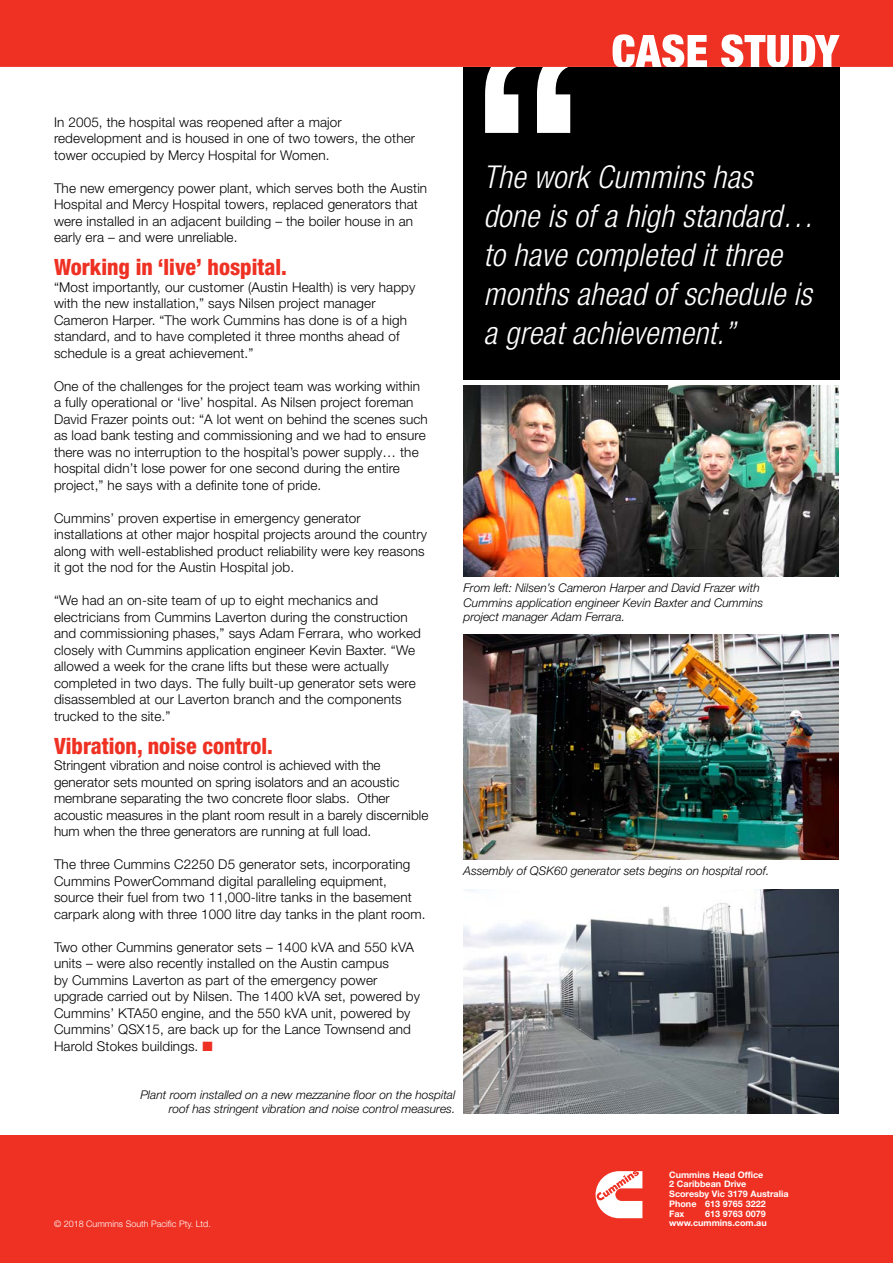
<style>
.page{position:relative;width:893px;height:1263px;background:#fff}
.page>*{position:absolute;margin:0;border:0;box-sizing:border-box;transform-origin:0 0}
.t1{font:italic 300 condensed 31.5px/39px "Helvetica Neue LT Std";letter-spacing:.01em;color:#fff}
.t2{font:800 condensed 22.5px "Helvetica Neue LT Std";color:#ee3123}
.t3{font:300 13.5px/16.5px "Helvetica Neue LT Std";letter-spacing:.01em;color:#000}
.t4{font:italic 300 12px/14.4px "Helvetica Neue LT Std";color:#000}
.t5{font:700 9px/9.8px "Helvetica Neue LT Std";color:#fff}
.t6{font:300 9px "Helvetica Neue LT Std";color:#fff}
.s1{color:#ee3123}
</style>
<div class="page">
<div style="left:463px;top:67px;width:377px;height:313px;background:#000"></div>
<svg style="left:485px;top:67px;width:85px;height:66px"></svg>
<svg style="left:0;top:0;width:893px;height:67px;background:#ef3f32"></svg>
<div style="left:0;top:1135px;width:893px;height:128px;background:#ee3123"></div>
<svg style="left:596px;top:1171px;width:46px;height:47px"></svg>
<img style="left:463px;top:385px;width:376px;height:192px">
<img style="left:463px;top:634px;width:376px;height:225px">
<img style="left:463px;top:889px;width:376px;height:225px">
<p class="t3" style="left:54px;top:113px;width:363px">In 2005, the hospital was reopened after a major redevelopment and is housed in one of two towers, the other tower occupied by Mercy Hospital for Women.</p>
<p class="t3" style="left:54px;top:179px;width:375px">The new emergency power plant, which serves both the Austin Hospital and Mercy Hospital towers, replaced generators that were installed in an adjacent building – the boiler house in an early era – and were unreliable.</p>
<h2 class="t2" style="left:54px;top:253px;width:234px">Working in ‘live’ hospital.</h2>
<p class="t3" style="left:54px;top:278px;width:363px">“Most importantly, our customer (Austin Health) is very happy with the new installation,” says Nilsen project manager Cameron Harper. “The work Cummins has done is of a high standard, and to have completed it three months ahead of schedule is a great achievement.”</p>
<p class="t3" style="left:54px;top:377px;width:375px">One of the challenges for the project team was working within a fully operational or ‘live’ hospital. As Nilsen project foreman David Frazer points out: “A lot went on behind the scenes such as load bank testing and commissioning and we had to ensure there was no interruption to the hospital’s power supply… the hospital didn’t lose power for one second during the entire project,” he says with a definite tone of pride.</p>
<p class="t3" style="left:54px;top:509px;width:374px">Cummins’ proven expertise in emergency generator installations at other major hospital projects around the country along with well-established product reliability were key reasons it got the nod for the Austin Hospital job.</p>
<p class="t3" style="left:54px;top:592px;width:368px">“We had an on-site team of up to eight mechanics and electricians from Cummins Laverton during the construction and commissioning phases,” says Adam Ferrara, who worked closely with Cummins application engineer Kevin Baxter. “We allowed a week for the crane lifts but these were actually completed in two days. The fully built-up generator sets were disassembled at our Laverton branch and the components trucked to the site.”</p>
<h2 class="t2" style="left:54px;top:732px;width:220px">Vibration, noise control.</h2>
<p class="t3" style="left:54px;top:757px;width:376px">Stringent vibration and noise control is achieved with the generator sets mounted on spring isolators and an acoustic membrane separating the two concrete floor slabs. Other acoustic measures in the plant room result in a barely discernible hum when the three generators are running at full load.</p>
<p class="t3" style="left:54px;top:856px;width:373px">The three Cummins C2250 D5 generator sets, incorporating Cummins PowerCommand digital paralleling equipment, source their fuel from two 11,000-litre tanks in the basement carpark along with three 1000 litre day tanks in the plant room.</p>
<p class="t3" style="left:54px;top:938px;width:367px">Two other Cummins generator sets – 1400 kVA and 550 kVA units – were also recently installed on the Austin campus<br>by Cummins Laverton as part of the emergency power upgrade carried out by Nilsen. The 1400 kVA set, powered by Cummins’ KTA50 engine, and the 550 kVA unit, powered by Cummins’ QSX15, are back up for the Lance Townsend and Harold Stokes buildings. <span class="s1">■</span></p>
<h1 class="t1" style="left:484px;top:159px;width:331px">The work Cummins has done is of a high standard… to have completed it three months ahead of schedule is a great achievement.”</h1>
<p class="t4" style="left:463px;top:580px;width:301px">From left: Nilsen’s Cameron Harper and David Frazer with<br>Cummins application engineer Kevin Baxter and Cummins project manager Adam Ferrara.</p>
<p class="t4" style="left:463px;top:863px;width:307px">Assembly of QSK60 generator sets begins on hospital roof.</p>
<p class="t4" style="left:140px;top:1087px;width:316px;text-align:right">Plant room installed on a new mezzanine floor on the hospital roof has stringent vibration and noise control measures.</p>
<p class="t5" style="left:669px;top:1169px;width:121px">Cummins Head Office<br>2 Caribbean Drive<br>Scoresby Vic 3179 Australia<br>Phone 613 9765 3222<br>Fax</p>
<p class="t5" style="left:705px;top:1208px;width:62px">613 9763 0079</p>
<p class="t6" style="left:54px;top:1218px;width:158px">© 2018 Cummins South Pacific Pty. Ltd.</p>
<p class="t5" style="left:669px;top:1218px;width:99px">www.cummins.com.au</p>
</div>
